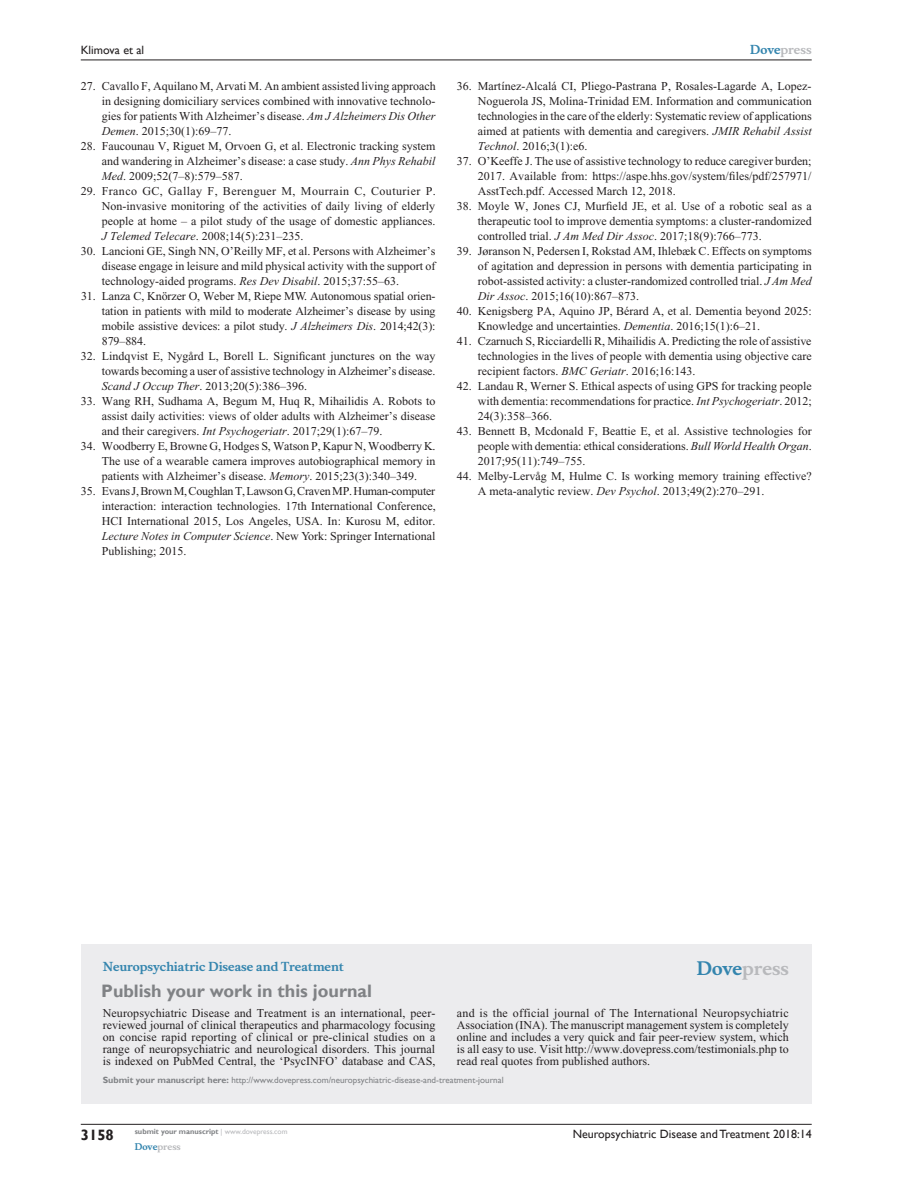
<style>
.page{position:relative;width:918px;height:1188px;background:#fff}
.page>*{position:absolute;margin:0;border:0;box-sizing:border-box;transform-origin:0 0}
.PromBx-H1{font:700 18px "Gill Sans";color:#808285}
.PromBx-Brand{font:700 18px "Musee";color:#b8b9bc}
.t1{font:700 15px "Gill Sans";color:#231f20}
.RefNL2{font:12px/15px "Times New Roman";color:#231f20;text-align:justify}
.PromBx-Tx{font:12px/12px "Times New Roman";color:#231f20;text-align:justify}
.t2{font:12px "Gill Sans";color:#231f20}
.PromBx-JrnlName{font:700 12px "Musee";color:#3485ae}
.t3{font:700 12px "Musee";color:#b8b9bc}
.PromBx-SubmitMssWebA{font:9px "Gill Sans";color:#808285}
.t4{font:700 9px "Musee";color:#b8b9bc}
.t5{font:700 7.5px "Gill Sans";color:#808285}
.s1{font-style:italic}
.s2{color:#3485ae}
.s3{font-weight:700}
.s4{font-weight:400;color:#b8b9bc}
</style>
<div class="page">
<div style="left:81px;top:944px;width:731px;height:159px;background:#ececee"></div>
<hr style="left:81px;top:1124px;width:731px;height:1px;background:#231f20">
<hr style="left:81px;top:60px;width:731px;height:1px;background:#231f20">
<p class="t2" style="left:81px;top:43px;width:65px">Klimova et al</p>
<p class="RefNL2" style="left:102px;top:79px;width:335px;text-indent:-21px">27. Cavallo F, Aquilano M, Arvati M. An ambient assisted living approach in designing domiciliary services combined with innovative technolo&shy;gies for patients With Alzheimer’s disease. <span class="s1">Am J Alzheimers Dis Other Demen</span>. 2015;30(1):69–77.</p>
<p class="RefNL2" style="left:102px;top:139px;width:335px;text-indent:-21px">28. Faucounau V, Riguet M, Orvoen G, et al. Electronic tracking system and wandering in Alzheimer’s disease: a case study. <span class="s1">Ann Phys Rehabil Med</span>. 2009;52(7–8):579–587.</p>
<p class="RefNL2" style="left:102px;top:184px;width:336px;text-indent:-21px">29. Franco GC, Gallay F, Berenguer M, Mourrain C, Couturier P.<br>Non-invasive monitoring of the activities of daily living of elderly people at home – a pilot study of the usage of domestic appliances.<br><span class="s1">J Telemed Telecare</span>. 2008;14(5):231–235.</p>
<p class="RefNL2" style="left:102px;top:244px;width:335px;text-indent:-21px">30. Lancioni GE, Singh NN, O’Reilly MF, et al. Persons with Alzheimer’s disease engage in leisure and mild physical activity with the support of technology-aided programs. <span class="s1">Res Dev Disabil</span>. 2015;37:55–63.</p>
<p class="RefNL2" style="left:102px;top:289px;width:335px;text-indent:-21px">31. Lanza C, Knörzer O, Weber M, Riepe MW. Autonomous spatial orien&shy;tation in patients with mild to moderate Alzheimer’s disease by using mobile assistive devices: a pilot study. <span class="s1">J Alzheimers Dis</span>. 2014;42(3):<br>879–884.</p>
<p class="RefNL2" style="left:102px;top:349px;width:335px;text-indent:-21px">32. Lindqvist E, Nygård L, Borell L. Significant junctures on the way towards becoming a user of assistive technology in Alzheimer’s disease.<br><span class="s1">Scand J Occup Ther</span>. 2013;20(5):386–396.</p>
<p class="RefNL2" style="left:102px;top:394px;width:335px;text-indent:-21px">33. Wang RH, Sudhama A, Begum M, Huq R, Mihailidis A. Robots to assist daily activities: views of older adults with Alzheimer’s disease and their caregivers. <span class="s1">Int Psychogeriatr</span>. 2017;29(1):67–79.</p>
<p class="RefNL2" style="left:102px;top:439px;width:335px;text-indent:-21px">34. Woodberry E, Browne G, Hodges S, Watson P, Kapur N, Woodberry K.<br>The use of a wearable camera improves autobiographical memory in patients with Alzheimer’s disease. <span class="s1">Memory</span>. 2015;23(3):340–349.</p>
<p class="RefNL2" style="left:102px;top:484px;width:335px;text-indent:-21px">35. Evans J, Brown M, Coughlan T, Lawson G, Craven MP. Human-computer interaction: interaction technologies. 17th International Conference, HCI International 2015, Los Angeles, USA. In: Kurosu M, editor.<br><span class="s1">Lecture Notes in Computer Science</span>. New York: Springer International Publishing; 2015.</p>
<p class="t3" style="left:750px;top:43px;width:63px"><span class="s2">Dove</span>press</p>
<p class="RefNL2" style="left:478px;top:79px;width:335px;text-indent:-21px">36. Martínez-Alcalá CI, Pliego-Pastrana P, Rosales-Lagarde A, Lopez-Noguerola JS, Molina-Trinidad EM. Information and communication technologies in the care of the elderly: Systematic review of applications aimed at patients with dementia and caregivers. <span class="s1">JMIR Rehabil Assist Technol</span>. 2016;3(1):e6.</p>
<p class="RefNL2" style="left:478px;top:154px;width:335px;text-indent:-21px">37. O’Keeffe J. The use of assistive technology to reduce caregiver burden; 2017. Available from: https://aspe.hhs.gov/system/files/pdf/257971/ AsstTech.pdf. Accessed March 12, 2018.</p>
<p class="RefNL2" style="left:478px;top:199px;width:336px;text-indent:-21px">38. Moyle W, Jones CJ, Murfield JE, et al. Use of a robotic seal as a therapeutic tool to improve dementia symptoms: a cluster-randomized controlled trial. <span class="s1">J Am Med Dir Assoc</span>. 2017;18(9):766–773.</p>
<p class="RefNL2" style="left:478px;top:244px;width:335px;text-indent:-21px">39. Jøranson N, Pedersen I, Rokstad AM, Ihlebæk C. Effects on symptoms of agitation and depression in persons with dementia participating in robot-assisted activity: a cluster-randomized controlled trial. <span class="s1">J Am Med Dir Assoc</span>. 2015;16(10):867–873.</p>
<p class="RefNL2" style="left:478px;top:304px;width:335px;text-indent:-21px">40. Kenigsberg PA, Aquino JP, Bérard A, et al. Dementia beyond 2025:<br>Knowledge and uncertainties. <span class="s1">Dementia</span>. 2016;15(1):6–21.</p>
<p class="RefNL2" style="left:478px;top:334px;width:335px;text-indent:-21px">41. Czarnuch S, Ricciardelli R, Mihailidis A. Predicting the role of assistive technologies in the lives of people with dementia using objective care recipient factors. <span class="s1">BMC Geriatr</span>. 2016;16:143.</p>
<p class="RefNL2" style="left:478px;top:379px;width:335px;text-indent:-21px">42. Landau R, Werner S. Ethical aspects of using GPS for tracking people with dementia: recommendations for practice. <span class="s1">Int Psychogeriatr</span>. 2012; 24(3):358–366.</p>
<p class="RefNL2" style="left:478px;top:424px;width:335px;text-indent:-21px">43. Bennett B, Mcdonald F, Beattie E, et al. Assistive technologies for people with dementia: ethical considerations. <span class="s1">Bull World Health Organ</span>.<br>2017;95(11):749–755.</p>
<p class="RefNL2" style="left:478px;top:469px;width:335px;text-indent:-21px">44. Melby-Lervåg M, Hulme C. Is working memory training effective?<br>A meta-analytic review. <span class="s1">Dev Psychol</span>. 2013;49(2):270–291.</p>
<p class="PromBx-JrnlName" style="left:103px;top:959px;width:243px">Neuropsychiatric Disease and Treatment</p>
<p class="PromBx-H1" style="left:101px;top:980px;width:272px">Publish your work in this journal</p>
<p class="PromBx-Brand" style="left:697px;top:958px;width:94px"><span class="s2">Dove</span>press</p>
<p class="PromBx-Tx" style="left:103px;top:1007px;width:334px">Neuropsychiatric Disease and Treatment is an international, peer&shy;reviewed journal of clinical therapeutics and pharmacology focusing on concise rapid reporting of clinical or pre-clinical studies on a range of neuropsychiatric and neurological disorders. This journal is indexed on PubMed Central, the ‘PsycINFO’ database and CAS,</p>
<p class="PromBx-Tx" style="left:457px;top:1007px;width:333px">and is the official journal of The International Neuropsychiatric Association (INA). The manuscript management system is completely online and includes a very quick and fair peer-review system, which is all easy to use. Visit http://www.dovepress.com/testimonials.php to read real quotes from published authors.</p>
<p class="PromBx-SubmitMssWebA" style="left:103px;top:1075px;width:402px"><span class="s3">Submit your manuscript here:</span> http://www.dovepress.com/neuropsychiatric-disease-and-treatment-journal</p>
<p class="t1" style="left:81px;top:1126px;width:35px">3158</p>
<p class="t5" style="left:135px;top:1127px;width:154px">submit your manuscript <span class="s4">| www.dovepress.com</span></p>
<p class="t4" style="left:135px;top:1141px;width:48px"><span class="s2">Dove</span>press</p>
<p class="t2" style="left:573px;top:1127px;width:241px">Neuropsychiatric Disease and Treatment 2018:14</p>
</div>
